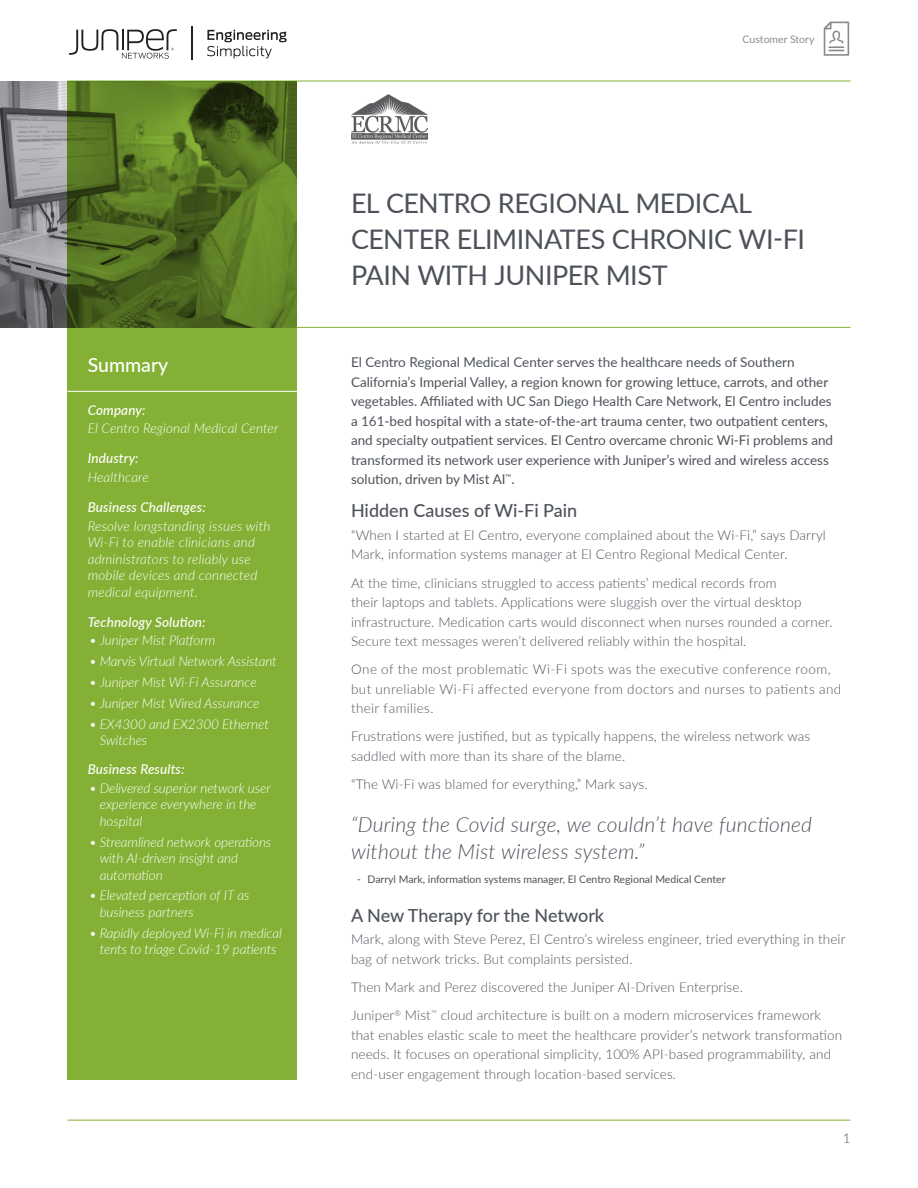
<style>
.page{position:relative;width:918px;height:1188px;background:#fff}
.page>*{position:absolute;margin:0;border:0;box-sizing:border-box;transform-origin:0 0}
.t1{font:27px/36px "Lato";letter-spacing:-.015em;color:#4d525a}
.t2{font:italic 300 21px/27px "Lato";letter-spacing:.01em;color:#4d525a}
.t3{font:500 19.5px "Lato";color:#fff}
.t4{font:500 18px "Lato";color:#4d525a}
.t5{font:300 13.5px/19.5px "Lato";letter-spacing:.01em;color:#4d525a}
.Intro_Paragraph{font:13.5px/19.5px "Lato";color:#4d525a}
.Sidebar_bullets{font:italic 300 13.5px/16.5px "Lato";letter-spacing:-.005em;color:#fff}
.Sidebar_text{font:italic 300 13.5px/16.5px "Lato";letter-spacing:.015em;color:#fff}
.t6{font:300 13.5px/19.5px "Lato";letter-spacing:.03em;color:#4d525a}
.Sidebar_head{font:italic 500 13.5px "Lato";letter-spacing:.01em;color:#fff}
.Quote_Name{font:10.5px "Lato";color:#4d525a}
.t7{font:10.5px "Lato";color:#898d90}
</style>
<div class="page">
<img style="left:0;top:81px;width:68px;height:247px">
<svg style="left:824px;top:22px;width:25px;height:34px"></svg>
<svg style="left:207px;top:30px;width:80px;height:28px"></svg>
<svg style="left:69px;top:29px;width:108px;height:30px"></svg>
<hr style="left:191px;top:26px;width:2px;height:33px;background:#231f20">
<hr style="left:68px;top:81px;width:782px;height:1px;background:#84b135">
<svg style="left:68px;top:81px;width:229px;height:999px;background:#77a030"></svg>
<hr style="left:296px;top:327px;width:554px;height:1px;background:#84b135">
<hr style="left:68px;top:1120px;width:782px;height:1px;background:#84b135">
<hr style="left:68px;top:391px;width:229px;height:1px;background:#fff">
<img style="left:351px;top:94px;width:77px;height:50px">
<h1 class="t3" style="left:88px;top:351px;width:82px">Summary</h1>
<p class="Sidebar_head" style="left:88px;top:400px;width:59px">Company:</p>
<p class="Sidebar_text" style="left:88px;top:420px;width:192px">El Centro Regional Medical Center</p>
<p class="Sidebar_head" style="left:88px;top:449px;width:52px">Industry:</p>
<p class="Sidebar_text" style="left:88px;top:469px;width:63px">Healthcare</p>
<p class="Sidebar_head" style="left:88px;top:497px;width:120px">Business Challenges:</p>
<p class="Sidebar_text" style="left:88px;top:517px;width:184px">Resolve longstanding issues with<br>Wi-Fi to enable clinicians and administrators to reliably use mobile devices and connected medical equipment.</p>
<p class="Sidebar_head" style="left:88px;top:612px;width:119px">Technology Solution:</p>
<p class="Sidebar_bullets" style="left:89px;top:632px;width:128px">• Juniper Mist Platform</p>
<p class="Sidebar_bullets" style="left:89px;top:653px;width:189px">• Marvis Virtual Network Assistant</p>
<p class="Sidebar_bullets" style="left:89px;top:673px;width:169px">• Juniper Mist Wi-Fi Assurance</p>
<p class="Sidebar_bullets" style="left:89px;top:694px;width:172px">• Juniper Mist Wired Assurance</p>
<p class="Sidebar_bullets" style="left:100px;top:715px;width:171px;text-indent:-10px">• EX4300 and EX2300 Ethernet<br>Switches</p>
<p class="Sidebar_head" style="left:88px;top:760px;width:98px">Business Results:</p>
<p class="Sidebar_bullets" style="left:100px;top:779px;width:173px;text-indent:-10px">• Delivered superior network user experience everywhere in the hospital</p>
<p class="Sidebar_bullets" style="left:100px;top:833px;width:173px;text-indent:-10px">• Streamlined network operations with AI-driven insight and automation</p>
<p class="Sidebar_bullets" style="left:100px;top:887px;width:151px;text-indent:-10px">• Elevated perception of IT as business partners</p>
<p class="Sidebar_bullets" style="left:89px;top:924px;width:194px;text-align:center">• Rapidly deployed Wi-Fi in medical tents to triage Covid-19 patients</p>
<p class="t7" style="left:743px;top:31px;width:73px">Customer Story</p>
<p class="t1" style="left:351px;top:184px;width:455px">EL CENTRO REGIONAL MEDICAL<br>CENTER ELIMINATES CHRONIC WI-FI<br>PAIN WITH JUNIPER MIST</p>
<p class="Intro_Paragraph" style="left:351px;top:352px;width:484px">El Centro Regional Medical Center serves the healthcare needs of Southern California’s Imperial Valley, a region known for growing lettuce, carrots, and other vegetables. Affiliated with UC San Diego Health Care Network, El Centro includes a 161-bed hospital with a state-of-the-art trauma center, two outpatient centers, and specialty outpatient services. El Centro overcame chronic Wi-Fi problems and transformed its network user experience with Juniper’s wired and wireless access solution, driven by Mist AI<sup>™</sup>.</p>
<h1 class="t4" style="left:351px;top:498px;width:228px">Hidden Causes of Wi-Fi Pain</h1>
<p class="t5" style="left:351px;top:525px;width:476px">“When I started at El Centro, everyone complained about the Wi-Fi,” says Darryl<br>Mark, information systems manager at El Centro Regional Medical Center.</p>
<p class="t5" style="left:351px;top:572px;width:483px">At the time, clinicians struggled to access patients’ medical records from<br>their laptops and tablets. Applications were sluggish over the virtual desktop infrastructure. Medication carts would disconnect when nurses rounded a corner.<br>Secure text messages weren’t delivered reliably within the hospital.</p>
<p class="t6" style="left:351px;top:659px;width:492px">One of the most problematic Wi-Fi spots was the executive conference room, but unreliable Wi-Fi affected everyone from doctors and nurses to patients and their families.</p>
<p class="t5" style="left:351px;top:726px;width:461px">Frustrations were justified, but as typically happens, the wireless network was saddled with more than its share of the blame.</p>
<p class="t5" style="left:351px;top:774px;width:298px">“The Wi-Fi was blamed for everything,” Mark says.</p>
<p class="t2" style="left:351px;top:810px;width:463px">“During the Covid surge, we couldn’t have functioned without the Mist wireless system.”</p>
<p class="Quote_Name" style="left:357px;top:872px;width:370px">- Darryl Mark, information systems manager, El Centro Regional Medical Center</p>
<h1 class="t4" style="left:351px;top:902px;width:255px">A New Therapy for the Network</h1>
<p class="t5" style="left:351px;top:929px;width:496px">Mark, along with Steve Perez, El Centro’s wireless engineer, tried everything in their bag of network tricks. But complaints persisted.</p>
<p class="t5" style="left:351px;top:977px;width:393px">Then Mark and Perez discovered the Juniper AI-Driven Enterprise.</p>
<p class="t5" style="left:351px;top:1005px;width:493px">Juniper<sup>®</sup> Mist<sup>™</sup> cloud architecture is built on a modern microservices framework that enables elastic scale to meet the healthcare provider’s network transformation needs. It focuses on operational simplicity, 100% API-based programmability, and end-user engagement through location-based services.</p>
<p class="t5" style="left:843px;top:1128px;width:9px">1</p>
</div>
